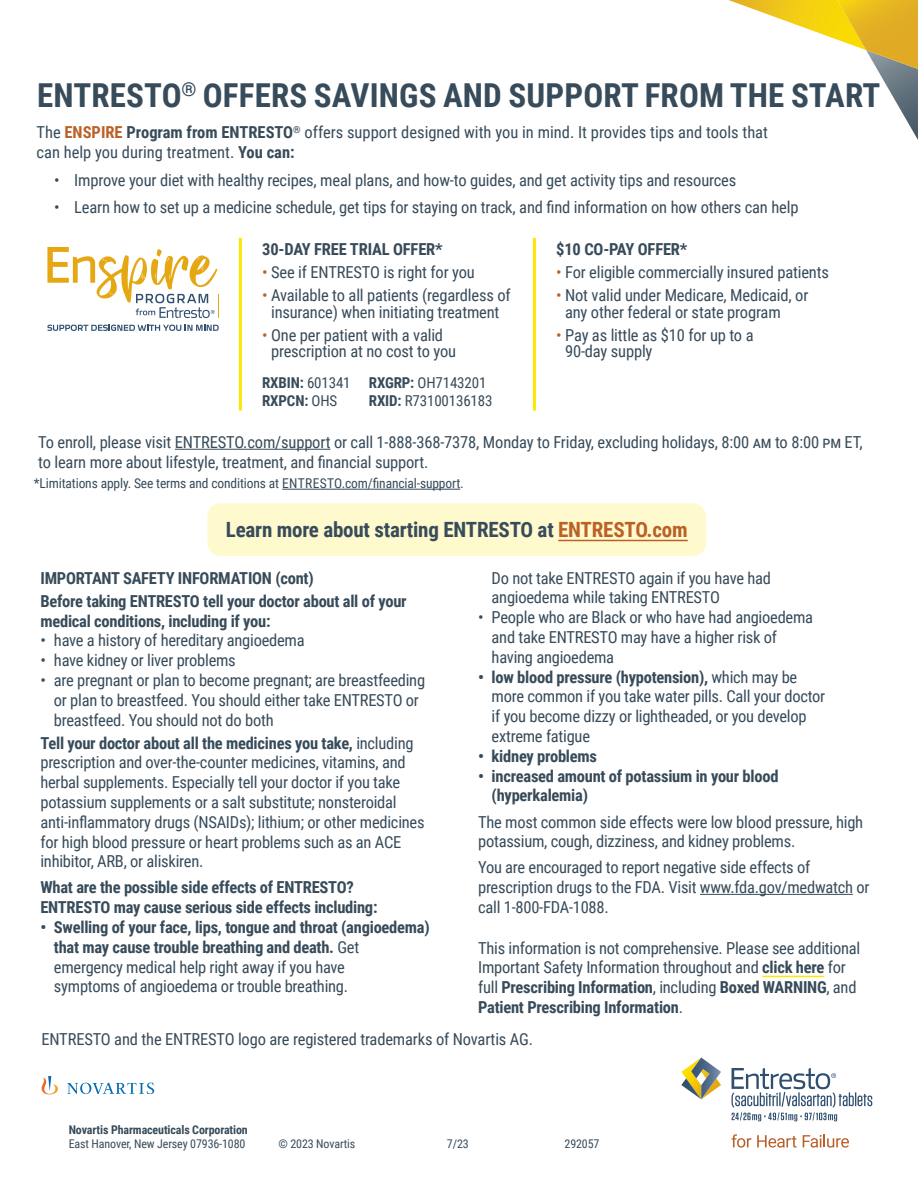
<style>
.page{position:relative;width:918px;height:1188px;background:#fff}
.page>*{position:absolute;margin:0;border:0;box-sizing:border-box;transform-origin:0 0}
.t1{font:700 33px "Roboto Condensed";letter-spacing:.005em;color:#374b5a}
.t2{font:700 21px "Roboto Condensed";letter-spacing:-.01em;color:#374b5a}
.t3{font:16.5px/19.8px "Roboto Condensed";letter-spacing:-.015em;color:#374b5a}
.t4{font:700 16.5px/19.8px "Roboto Condensed";letter-spacing:-.015em;color:#374b5a}
.t5{font:15px/18px "Roboto Condensed";letter-spacing:-.01em;color:#374b5a}
.t6{font:700 15px/18px "Roboto Condensed";letter-spacing:-.01em;color:#374b5a}
.t7{font:13.5px "Roboto Condensed";letter-spacing:-.01em;color:#374b5a}
.t8{font:12px "Roboto Condensed";letter-spacing:-.01em;color:#374b5a}
.t9{font:700 12px "Roboto Condensed";letter-spacing:-.01em;color:#374b5a}
.s1{font-weight:700;color:#bb6128}
.s2{font-weight:700}
.s3{color:#bb6128}
.s4{font-weight:400}
</style>
<div class="page">
<svg style="left:728px;top:0;width:190px;height:140px"></svg>
<hr style="left:533px;top:238px;width:3px;height:173px;background:#ffe600">
<hr style="left:239px;top:238px;width:3px;height:173px;background:#ffe600">
<div style="left:207px;top:503px;width:499px;height:53px;background:#fffacd;border-radius:14px"></div>
<hr style="left:700px;top:894px;width:153px;height:1px;background:#374b5a">
<hr style="left:762px;top:976px;width:62px;height:1px;background:#ffe700">
<hr style="left:175px;top:449px;width:155px;height:1px;background:#374b5a">
<hr style="left:282px;top:489px;width:178px;height:1px;background:#374b5a">
<hr style="left:558px;top:540px;width:130px;height:1px;background:#bb6128">
<svg style="left:732px;top:1134px;width:19px;height:14px"></svg>
<svg style="left:757px;top:1135px;width:39px;height:13px"></svg>
<svg style="left:803px;top:1135px;width:46px;height:13px"></svg>
<svg style="left:732px;top:1068px;width:140px;height:53px"></svg>
<svg style="left:681px;top:1058px;width:40px;height:41px"></svg>
<svg style="left:47px;top:325px;width:172px;height:6px"></svg>
<svg style="left:47px;top:247px;width:172px;height:71px"></svg>
<svg style="left:42px;top:1076px;width:112px;height:18px"></svg>
<h1 class="t1" style="left:37px;top:72px;width:845px">ENTRESTO<sup>®</sup> OFFERS SAVINGS AND SUPPORT FROM THE START</h1>
<p class="t3" style="left:36px;top:122px;width:733px">The <span class="s1">ENSPIRE</span> <span class="s2">Program from ENTRESTO</span><sup>®</sup> offers support designed with you in mind. It provides tips and tools that can help you during treatment. <span class="s2">You can:</span></p>
<p class="t3" style="left:54px;top:170px;width:684px">• Improve your diet with healthy recipes, meal plans, and how-to guides, and get activity tips and resources</p>
<p class="t3" style="left:54px;top:196px;width:746px">• Learn how to set up a medicine schedule, get tips for staying on track, and find information on how others can help</p>
<p class="t4" style="left:262px;top:238px;width:182px">30-DAY FREE TRIAL OFFER*</p>
<p class="t3" style="left:262px;top:262px;width:214px"><span class="s3">•</span> See if ENTRESTO is right for you</p>
<p class="t3" style="left:262px;top:287px;width:250px;line-height:16.5px;text-align:center"><span class="s3">•</span> Available to all patients (regardless of insurance) when initiating treatment</p>
<p class="t3" style="left:271px;top:326px;width:187px;line-height:16.5px;text-indent:-9px"><span class="s3">•</span> One per patient with a valid prescription at no cost to you</p>
<p class="t6" style="left:262px;top:373px;width:90px">RXBIN: <span class="s4">601341<br></span>RXPCN: <span class="s4">OHS</span></p>
<p class="t5" style="left:369px;top:373px;width:125px"><span class="s2">RXGRP:</span> OH7143201<br><span class="s2">RXID:</span> R73100136183</p>
<p class="t4" style="left:556px;top:238px;width:133px">$10 CO-PAY OFFER*</p>
<p class="t3" style="left:556px;top:262px;width:274px"><span class="s3">•</span> For eligible commercially insured patients</p>
<p class="t3" style="left:565px;top:287px;width:245px;line-height:16.5px;text-indent:-9px"><span class="s3">•</span> Not valid under Medicare, Medicaid, or any other federal or state program</p>
<p class="t3" style="left:565px;top:326px;width:190px;line-height:16.5px;text-indent:-9px"><span class="s3">•</span> Pay as little as $10 for up to a<br>90-day supply</p>
<p class="t3" style="left:38px;top:432px;width:826px">To enroll, please visit ENTRESTO.com/support or call 1-888-368-7378, Monday to Friday, excluding holidays, 8:00 am to 8:00 pm ET, to learn more about lifestyle, treatment, and financial support.</p>
<p class="t7" style="left:34px;top:474px;width:431px">*Limitations apply. See terms and conditions at ENTRESTO.com/financial-support.</p>
<p class="t2" style="left:226px;top:515px;width:463px">Learn more about starting ENTRESTO at <span class="s3">ENTRESTO.com</span></p>
<p class="t4" style="left:40px;top:566px;width:368px;line-height:23.1px">IMPORTANT SAFETY INFORMATION (cont)<br>Before taking ENTRESTO tell your doctor about all of your</p>
<p class="t4" style="left:40px;top:610px;width:232px">medical conditions, including if you:</p>
<p class="t3" style="left:40px;top:630px;width:266px">• have a history of hereditary angioedema</p>
<p class="t3" style="left:40px;top:650px;width:197px">• have kidney or liver problems</p>
<p class="t3" style="left:54px;top:670px;width:373px;text-indent:-13px">• are pregnant or plan to become pregnant; are breastfeeding or plan to breastfeed. You should either take ENTRESTO or breastfeed. You should not do both</p>
<p class="t3" style="left:40px;top:732px;width:386px"><span class="s2">Tell your doctor about all the medicines you take,</span> including prescription and over-the-counter medicines, vitamins, and herbal supplements. Especially tell your doctor if you take potassium supplements or a salt substitute; nonsteroidal anti-inflammatory drugs (NSAIDs); lithium; or other medicines for high blood pressure or heart problems such as an ACE inhibitor, ARB, or aliskiren.</p>
<p class="t4" style="left:40px;top:877px;width:339px">What are the possible side effects of ENTRESTO?<br>ENTRESTO may cause serious side effects including:</p>
<p class="t4" style="left:54px;top:917px;width:377px;text-indent:-13px">• Swelling of your face, lips, tongue and throat (angioedema) that may cause trouble breathing and death. <span class="s4">Get emergency medical help right away if you have<br>symptoms of angioedema or trouble breathing.</span></p>
<p class="t3" style="left:492px;top:567px;width:281px">Do not take ENTRESTO again if you have had angioedema while taking ENTRESTO</p>
<p class="t3" style="left:492px;top:607px;width:323px;text-indent:-13px">• People who are Black or who have had angioedema and take ENTRESTO may have a higher risk of having angioedema</p>
<p class="t3" style="left:492px;top:666px;width:335px;text-indent:-13px"><span class="s2">• low blood pressure (hypotension),</span> which may be more common if you take water pills. Call your doctor if you become dizzy or lightheaded, or you develop extreme fatigue</p>
<p class="t4" style="left:478px;top:745px;width:120px">• kidney problems</p>
<p class="t4" style="left:492px;top:765px;width:288px;text-indent:-13px">• increased amount of potassium in your blood (hyperkalemia)</p>
<p class="t3" style="left:478px;top:811px;width:387px">The most common side effects were low blood pressure, high potassium, cough, dizziness, and kidney problems.</p>
<p class="t3" style="left:478px;top:857px;width:393px">You are encouraged to report negative side effects of prescription drugs to the FDA. Visit www.fda.gov/medwatch or call 1-800-FDA-1088.</p>
<p class="t3" style="left:478px;top:937px;width:384px">This information is not comprehensive. Please see additional Important Safety Information throughout and <span class="s2">click here</span> for full <span class="s2">Prescribing Information</span>, including <span class="s2">Boxed WARNING</span>, and <span class="s2">Patient Prescribing Information</span>.</p>
<p class="t3" style="left:41px;top:1028px;width:493px">ENTRESTO and the ENTRESTO logo are registered trademarks of Novartis AG.</p>
<p class="t9" style="left:69px;top:1121px;width:181px">Novartis Pharmaceuticals Corporation</p>
<p class="t8" style="left:69px;top:1135px;width:178px">East Hanover, New Jersey 07936-1080</p>
<p class="t8" style="left:279px;top:1135px;width:78px">© 2023 Novartis</p>
<p class="t8" style="left:447px;top:1135px;width:23px">7/23</p>
<p class="t8" style="left:565px;top:1135px;width:36px">292057</p>
</div>
